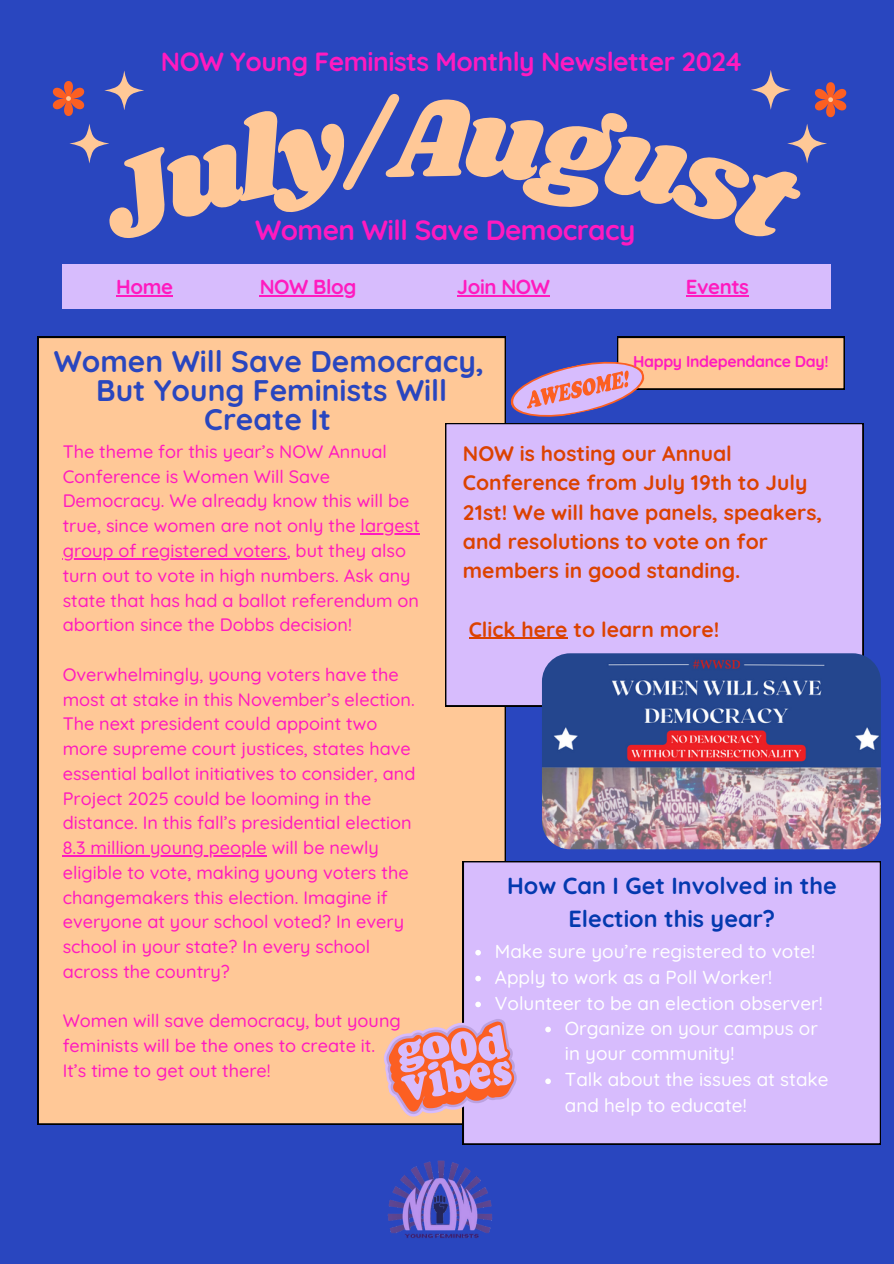
<style>
.page{position:relative;width:894px;height:1264px;background:#fff}
.page>*{position:absolute;margin:0;border:0;box-sizing:border-box;transform-origin:0 0}
.t1{font:700 29.85px/29.2px "Quicksand";color:#2946bf;text-align:center}
.t2{font:700 27.75px "Quicksand";letter-spacing:-.02em;color:#ff1abf}
.t3{font:700 26.25px "Quicksand";letter-spacing:-.02em;color:#ff1abf}
.t4{font:700 23.25px/32.7px "Quicksand";color:#0439af;text-align:center}
.t5{font:700 21px/29.2px "Quicksand";color:#dc4201}
.t6{font:700 20.25px "Quicksand";letter-spacing:-.02em;color:#ff1abf}
.t7{font:500 18.75px "Quicksand";color:#fff}
.t8{font:500 18px/24.8px "Quicksand";color:#ff1abf}
.t9{font:700 15.75px "Quicksand";letter-spacing:-.02em;color:#ff1abf}
</style>
<div class="page">
<div style="left:0;top:0;width:893px;height:1263px;background:#2946bf"></div>
<div style="left:63px;top:264px;width:768px;height:45px;background:#d7bcfd"></div>
<div style="left:38px;top:337px;width:467px;height:787px;background:#ffc897"></div>
<div style="left:445px;top:423px;width:417px;height:283px;background:#d7bcfd"></div>
<svg style="left:104px;top:70px;width:40px;height:40px"></svg>
<svg style="left:750px;top:70px;width:40px;height:39px"></svg>
<svg style="left:505px;top:337px;width:339px;height:89px"></svg>
<img style="left:388px;top:1160px;width:104px;height:78px">
<img style="left:542px;top:653px;width:338px;height:196px;border-radius:28px">
<hr style="left:468px;top:637px;width:99px;height:2px;background:#dc4201">
<hr style="left:685px;top:295px;width:63px;height:1px;background:#ff1abf">
<hr style="left:457px;top:295px;width:92px;height:1px;background:#ff1abf">
<hr style="left:259px;top:295px;width:97px;height:1px;background:#ff1abf">
<hr style="left:116px;top:295px;width:56px;height:1px;background:#ff1abf">
<hr style="left:360px;top:533px;width:60px;height:1px;background:#ff1abf">
<hr style="left:63px;top:558px;width:223px;height:1px;background:#ff1abf">
<hr style="left:63px;top:855px;width:204px;height:1px;background:#ff1abf">
<div style="left:463px;top:861px;width:417px;height:283px;background:#d7bcfd"></div>
<svg style="left:379px;top:1014px;width:144px;height:106px;background:#e5a2aa"></svg>
<svg style="left:475px;top:949px;width:6px;height:6px"></svg>
<svg style="left:475px;top:975px;width:6px;height:6px"></svg>
<svg style="left:475px;top:1001px;width:6px;height:6px"></svg>
<svg style="left:545px;top:1026px;width:5px;height:6px"></svg>
<svg style="left:545px;top:1078px;width:5px;height:6px"></svg>
<svg style="left:52px;top:76px;width:795px;height:88px"></svg>
<p class="t3" style="left:161px;top:44px;width:582px">NOW Young Feminists Monthly Newsletter 2024</p>
<p class="t2" style="left:255px;top:212px;width:381px">Women Will Save Democracy</p>
<p class="t6" style="left:116px;top:274px;width:58px">Home</p>
<p class="t6" style="left:259px;top:274px;width:98px">NOW Blog</p>
<p class="t6" style="left:457px;top:274px;width:95px">Join NOW</p>
<p class="t6" style="left:685px;top:274px;width:65px">Events</p>
<p class="t1" style="left:54px;top:346px;width:432px">Women Will Save Democracy,<br>But Young Feminists Will<br>Create It</p>
<p class="t9" style="left:633px;top:351px;width:197px">Happy Independance Day!</p>
<p class="t8" style="left:63px;top:439px;width:359px">The theme for this year’s NOW Annual Conference is Women Will Save Democracy. We already know this will be true, since women are not only the largest</p>
<h4 class="t8" style="left:63px;top:538px;width:358px">group of registered voters, but they also turn out to vote in high numbers. Ask any state that has had a ballot referendum on abortion since the Dobbs decision!</h4>
<h4 class="t8" style="left:63px;top:661px;width:354px">Overwhelmingly, young voters have the most at stake in this November’s election.<br>The next president could appoint two more supreme court justices, states have essential ballot initiatives to consider, and</h4>
<p class="t8" style="left:63px;top:785px;width:350px">Project 2025 could be looming in the distance. In this fall’s presidential election</p>
<h4 class="t8" style="left:63px;top:835px;width:347px">8.3 million young people will be newly eligible to vote, making young voters the changemakers this election. Imagine if everyone at your school voted? In every school in your state? In every school across the country?</h4>
<h4 class="t8" style="left:63px;top:1008px;width:339px">Women will save democracy, but young feminists will be the ones to create it.<br>It’s time to get out there!</h4>
<h2 class="t5" style="left:463px;top:438px;width:361px">NOW is hosting our Annual<br>Conference from July 19th to July<br>21st! We will have panels, speakers, and resolutions to vote on for members in good standing.</h2>
<p class="t5" style="left:468px;top:614px;width:252px">Click here to learn more!</p>
<p class="t4" style="left:507px;top:869px;width:331px">How Can I Get Involved in the<br>Election this year?</p>
<p class="t7" style="left:495px;top:939px;width:321px">Make sure you’re registered to vote!</p>
<p class="t7" style="left:495px;top:964px;width:279px">Apply to work as a Poll Worker!</p>
<p class="t7" style="left:495px;top:990px;width:329px">Volunteer to be an election observer!</p>
<p class="t7" style="left:564px;top:1015px;width:254px">Organize on your campus or</p>
<p class="t7" style="left:564px;top:1041px;width:171px">in your community!</p>
<p class="t7" style="left:564px;top:1067px;width:265px">Talk about the issues at stake</p>
<p class="t7" style="left:564px;top:1093px;width:183px">and help to educate!</p>
</div>
